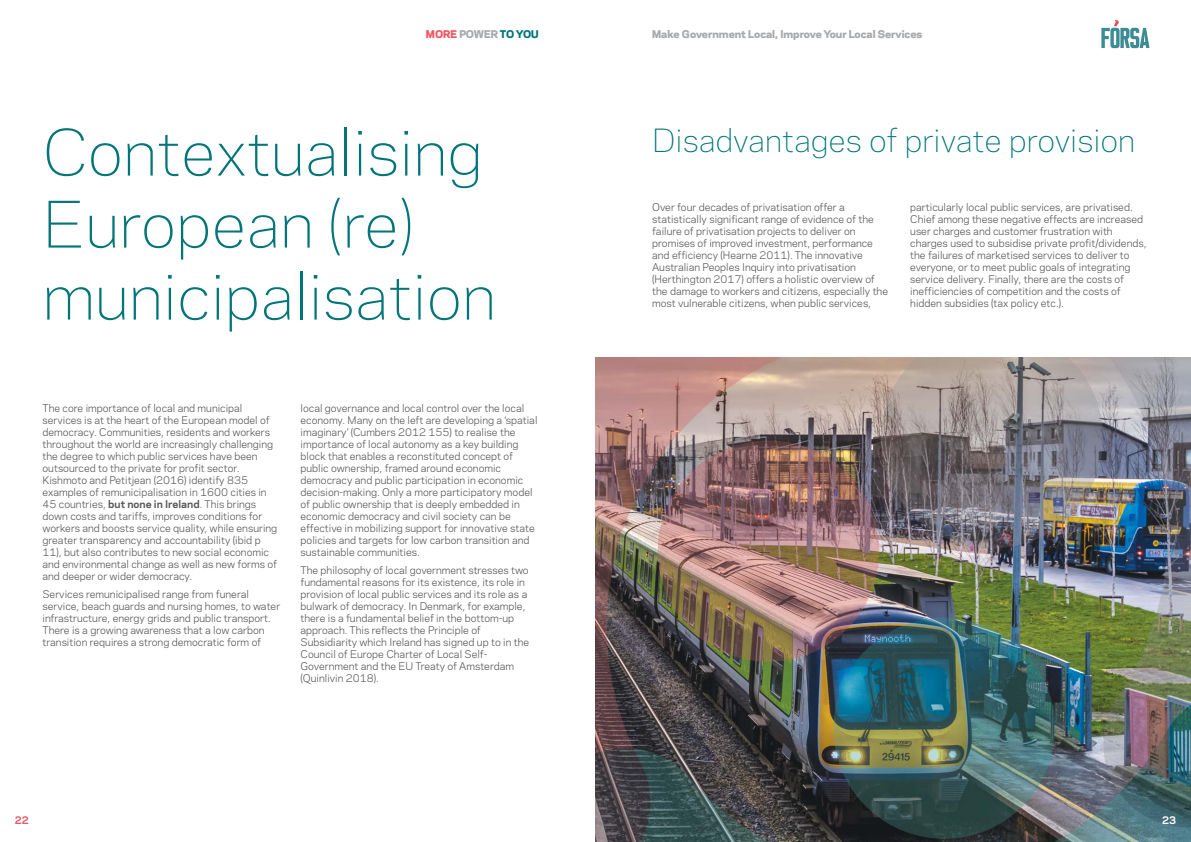
<style>
.page{position:relative;width:1191px;height:842px;background:#fff}
.page>*{position:absolute;margin:0;border:0;box-sizing:border-box;transform-origin:0 0}
.t1{font:300 60px/72px "Polaris";color:#00757a}
.t2{font:300 30px "Polaris";color:#00757a}
.t3{font:10px/12px "Polaris";color:#58595b}
.t4{font:800 10px "Polaris";color:#a7a9ac}
.t5{font:700 10px "Polaris";color:#f05662}
.t6{font:700 10px "Polaris";color:#fff}
.s1{color:#f05662}
.s2{color:#00757a}
.s3{font-weight:700}
</style>
<div class="page">
<img style="left:595px;top:357px;width:596px;height:485px">
<svg style="left:1101px;top:20px;width:48px;height:28px"></svg>
<p class="t4" style="left:426px;top:29px;width:114px"><span class="s1">MORE</span> POWER <span class="s2">TO YOU</span></p>
<p class="t4" style="left:652px;top:29px;width:271px">Make Government Local, Improve Your Local Services</p>
<h1 class="t1" style="left:43px;top:122px;width:455px">Contextualising<br>European (re) municipalisation</h1>
<h2 class="t2" style="left:652px;top:128px;width:484px">Disadvantages of private provision</h2>
<p class="t3" style="left:652px;top:202px;width:237px">Over four decades of privatisation offer a statistically significant range of evidence of the failure of privatisation projects to deliver on promises of improved investment, performance and efficiency (Hearne 2011). The innovative Australian Peoples Inquiry into privatisation (Herthington 2017) offers a holistic overview of the damage to workers and citizens, especially the most vulnerable citizens, when public services,</p>
<p class="t3" style="left:910px;top:202px;width:238px">particularly local public services, are privatised.<br>Chief among these negative effects are increased user charges and customer frustration with charges used to subsidise private profit/dividends, the failures of marketised services to deliver to everyone, or to meet public goals of integrating service delivery. Finally, there are the costs of inefficiencies of competition and the costs of hidden subsidies (tax policy etc.).</p>
<p class="t3" style="left:43px;top:403px;width:236px">The core importance of local and municipal services is at the heart of the European model of democracy. Communities, residents and workers throughout the world are increasingly challenging the degree to which public services have been outsourced to the private for profit sector.<br>Kishmoto and Petitjean (2016) identify 835 examples of remunicipalisation in 1600 cities in 45 countries, <span class="s3">but none in Ireland</span>. This brings down costs and tariffs, improves conditions for workers and boosts service quality, while ensuring greater transparency and accountability (ibid p 11), but also contributes to new social economic and environmental change as well as new forms of and deeper or wider democracy.</p>
<p class="t3" style="left:43px;top:589px;width:239px">Services remunicipalised range from funeral service, beach guards and nursing homes, to water infrastructure, energy grids and public transport.<br>There is a growing awareness that a low carbon transition requires a strong democratic form of</p>
<p class="t3" style="left:300px;top:403px;width:238px">local governance and local control over the local economy. Many on the left are developing a ‘spatial imaginary’ (Cumbers 2012 155) to realise the importance of local autonomy as a key building block that enables a reconstituted concept of public ownership, framed around economic democracy and public participation in economic decision-making. Only a more participatory model of public ownership that is deeply embedded in economic democracy and civil society can be effective in mobilizing support for innovative state policies and targets for low carbon transition and sustainable communities.</p>
<p class="t3" style="left:300px;top:565px;width:230px">The philosophy of local government stresses two fundamental reasons for its existence, its role in provision of local public services and its role as a bulwark of democracy. In Denmark, for example, there is a fundamental belief in the bottom-up approach. This reflects the Principle of Subsidiarity which Ireland has signed up to in the Council of Europe Charter of Local Self-Government and the EU Treaty of Amsterdam (Quinlivin 2018).</p>
<p class="t5" style="left:15px;top:816px;width:15px">22</p>
<p class="t6" style="left:1162px;top:816px;width:15px">23</p>
</div>
